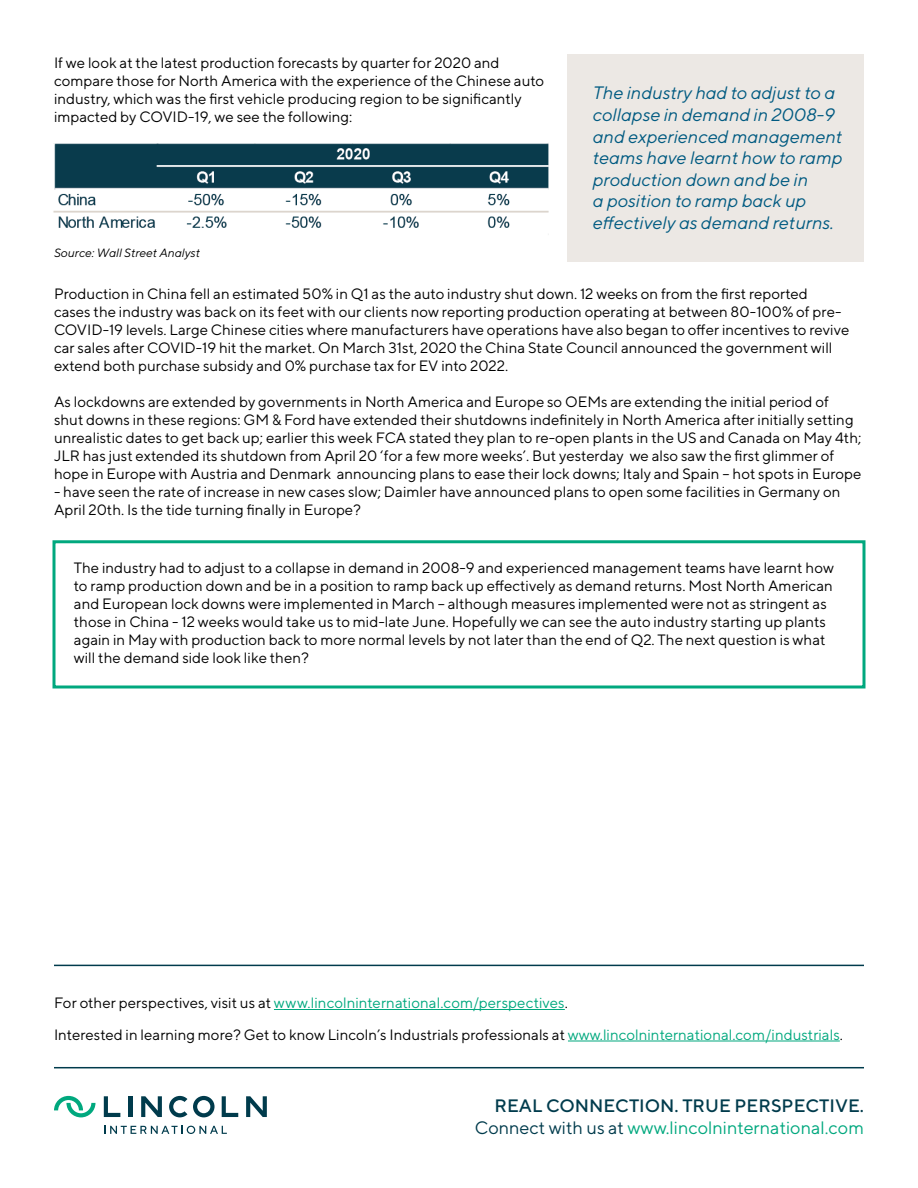
<style>
.page{position:relative;width:918px;height:1188px;background:#fff}
.page>*{position:absolute;margin:0;border:0;box-sizing:border-box;transform-origin:0 0}
.t1{font:italic 18px/21.6px "TT Norms";color:#005a81}
.t2{font:500 18px/21.6px "TT Norms";color:#003b4c;text-align:right}
.t3{font:15px/18px "TT Norms";color:#000}
.t4{font:italic 12px "TT Norms";color:#000}
.s1{color:#00a87e}
.s2{font-weight:400}
.s3{font-weight:400;color:#00a87e}
</style>
<div class="page">
<hr style="left:129px;top:1096px;width:4px;height:21px;background:#003b4c">
<svg style="left:141px;top:1096px;width:21px;height:21px"></svg>
<svg style="left:104px;top:1096px;width:16px;height:21px"></svg>
<svg style="left:246px;top:1096px;width:21px;height:21px"></svg>
<svg style="left:222px;top:1096px;width:16px;height:21px"></svg>
<svg style="left:169px;top:1096px;width:18px;height:21px"></svg>
<svg style="left:193px;top:1096px;width:22px;height:21px"></svg>
<svg style="left:54px;top:1096px;width:41px;height:21px"></svg>
<svg style="left:104px;top:1126px;width:123px;height:8px"></svg>
<hr style="left:54px;top:1067px;width:810px;height:1px;background:#003b4c">
<hr style="left:274px;top:1009px;width:291px;height:1px;background:#00a87e">
<hr style="left:568px;top:1041px;width:272px;height:1px;background:#00a87e">
<div style="left:52px;top:540px;width:814px;height:148px;border:3px solid #00a87e"></div>
<img style="left:53px;top:143px;width:496px;height:92px">
<hr style="left:54px;top:965px;width:810px;height:1px;background:#003b4c">
<div style="left:567px;top:54px;width:297px;height:208px;background:#ece8e4"></div>
<p class="t3" style="left:54px;top:54px;width:492px">If we look at the latest production forecasts by quarter for 2020 and compare those for North America with the experience of the Chinese auto industry, which was the first vehicle producing region to be significantly impacted by COVID-19, we see the following:</p>
<p class="t1" style="left:593px;top:82px;width:251px">The industry had to adjust to a collapse in demand in 2008-9 and experienced management teams have learnt how to ramp production down and be in<br>a position to ramp back up effectively as demand returns.</p>
<p class="t4" style="left:54px;top:246px;width:147px">Source: Wall Street Analyst</p>
<p class="t3" style="left:54px;top:284px;width:797px">Production in China fell an estimated 50% in Q1 as the auto industry shut down. 12 weeks on from the first reported<br>cases the industry was back on its feet with our clients now reporting production operating at between 80-100% of pre-COVID-19 levels. Large Chinese cities where manufacturers have operations have also began to offer incentives to revive car sales after COVID-19 hit the market. On March 31st, 2020 the China State Council announced the government will extend both purchase subsidy and 0% purchase tax for EV into 2022.</p>
<p class="t3" style="left:54px;top:392px;width:809px">As lockdowns are extended by governments in North America and Europe so OEMs are extending the initial period of shut downs in these regions: GM &amp; Ford have extended their shutdowns indefinitely in North America after initially setting unrealistic dates to get back up; earlier this week FCA stated they plan to re-open plants in the US and Canada on May 4th; JLR has just extended its shutdown from April 20 ‘for a few more weeks’. But yesterday we also saw the first glimmer of hope in Europe with Austria and Denmark announcing plans to ease their lock downs; Italy and Spain – hot spots in Europe</p>
<p class="t3" style="left:54px;top:482px;width:788px">- have seen the rate of increase in new cases slow; Daimler have announced plans to open some facilities in Germany on<br>April 20th. Is the tide turning finally in Europe?</p>
<p class="t3" style="left:74px;top:559px;width:762px">The industry had to adjust to a collapse in demand in 2008-9 and experienced management teams have learnt how to ramp production down and be in a position to ramp back up effectively as demand returns. Most North American and European lock downs were implemented in March – although measures implemented were not as stringent as those in China - 12 weeks would take us to mid-late June. Hopefully we can see the auto industry starting up plants again in May with production back to more normal levels by not later than the end of Q2. The next question is what will the demand side look like then?</p>
<p class="t3" style="left:54px;top:987px;width:790px;line-height:31.5px">For other perspectives, visit us at <span class="s1">www.lincolninternational.com/perspectives</span>.<br>Interested in learning more? Get to know Lincoln’s Industrials professionals at <span class="s1">www.lincolninternational.com/industrials</span>.</p>
<p class="t2" style="left:475px;top:1095px;width:391px">REAL CONNECTION. TRUE PERSPECTIVE.<br><span class="s2">Connect with us at</span> <span class="s3">www.lincolninternational.com</span></p>
</div>
